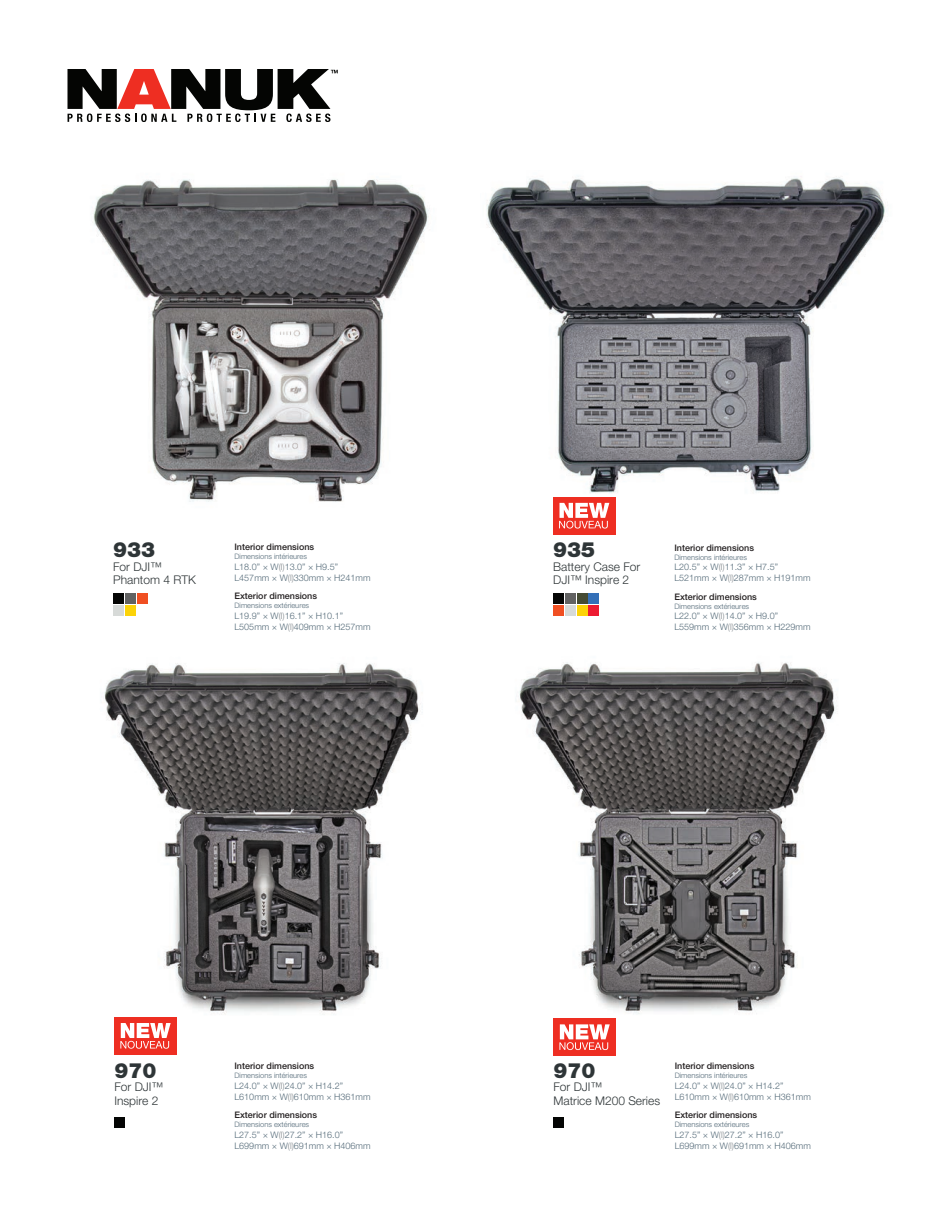
<style>
.page{position:relative;width:945px;height:1215px;background:#fff}
.page>*{position:absolute;margin:0;border:0;box-sizing:border-box;transform-origin:0 0}
.t1{font:900 21px "Helvetica Neue LT Std";color:#2e3537}
.t2{font:300 12px/13.5px "Helvetica Neue LT Std";color:#2e3537}
.t3{font:300 9px/10.8px "Helvetica Neue LT Std";color:#546a78}
.t4{font:500 9px "Helvetica Neue LT Std";color:#231f20}
.t5{font:300 7.5px "Helvetica Neue LT Std";color:#546a78}
.s1{color:#7f858a}
</style>
<div class="page">
<svg style="left:68px;top:69px;width:270px;height:53px"></svg>
<img style="left:92px;top:179px;width:338px;height:323px">
<div style="left:553px;top:593px;width:10px;height:11px;background:#040504"></div>
<div style="left:565px;top:593px;width:10px;height:11px;background:#626262"></div>
<div style="left:577px;top:593px;width:10px;height:11px;background:#454b34"></div>
<div style="left:577px;top:605px;width:10px;height:11px;background:#fcd308"></div>
<div style="left:553px;top:605px;width:10px;height:11px;background:#f04f22"></div>
<div style="left:565px;top:605px;width:10px;height:11px;background:#d7dad8"></div>
<div style="left:589px;top:593px;width:10px;height:11px;background:#3470b8"></div>
<div style="left:589px;top:605px;width:10px;height:11px;background:#ed1b32"></div>
<img style="left:486px;top:176px;width:400px;height:323px">
<div style="left:553px;top:497px;width:62px;height:38px;background:#ee2e22"></div>
<svg style="left:559px;top:503px;width:50px;height:26px"></svg>
<div style="left:114px;top:1118px;width:11px;height:10px;background:#040504"></div>
<img style="left:104px;top:663px;width:317px;height:351px">
<div style="left:114px;top:1017px;width:63px;height:38px;background:#ee2e22"></div>
<svg style="left:120px;top:1023px;width:51px;height:26px"></svg>
<img style="left:519px;top:662px;width:317px;height:371px">
<div style="left:554px;top:1118px;width:10px;height:10px;background:#040504"></div>
<div style="left:554px;top:1018px;width:62px;height:38px;background:#ee2e22"></div>
<svg style="left:559px;top:1024px;width:51px;height:26px"></svg>
<div style="left:113px;top:593px;width:10px;height:10px;background:#040504"></div>
<div style="left:125px;top:593px;width:10px;height:10px;background:#626262"></div>
<div style="left:137px;top:593px;width:10px;height:10px;background:#f04f22"></div>
<div style="left:113px;top:605px;width:10px;height:10px;background:#d7dad8"></div>
<div style="left:125px;top:605px;width:10px;height:10px;background:#fcd308"></div>
<h1 class="t1" style="left:113px;top:537px;width:44px">933</h1>
<h2 class="t2" style="left:113px;top:559px;width:84px">For DJI™<br>Phantom 4 RTK</h2>
<p class="t4" style="left:234px;top:542px;width:81px">Interior dimensions</p>
<p class="t5" style="left:234px;top:552px;width:74px">Dimensions intérieures</p>
<p class="t3" style="left:234px;top:561px;width:138px">L18.0” × W<span class="s1">(l)</span>13.0” × H9.5”<br>L457mm × W<span class="s1">(l)</span>330mm × H241mm</p>
<p class="t4" style="left:234px;top:591px;width:84px">Exterior dimensions</p>
<p class="t5" style="left:234px;top:601px;width:76px">Dimensions extérieures</p>
<p class="t3" style="left:234px;top:610px;width:138px">L19.9” × W<span class="s1">(l)</span>16.1” × H10.1”<br>L505mm × W<span class="s1">(l)</span>409mm × H257mm</p>
<h1 class="t1" style="left:114px;top:1058px;width:44px">970</h1>
<h2 class="t2" style="left:114px;top:1080px;width:50px">For DJI™<br>Inspire 2</h2>
<p class="t4" style="left:234px;top:1061px;width:81px">Interior dimensions</p>
<p class="t5" style="left:234px;top:1071px;width:74px">Dimensions intérieures</p>
<p class="t3" style="left:234px;top:1080px;width:138px">L24.0” × W<span class="s1">(l)</span>24.0” × H14.2”<br>L610mm × W<span class="s1">(l)</span>610mm × H361mm</p>
<p class="t4" style="left:234px;top:1110px;width:84px">Exterior dimensions</p>
<p class="t5" style="left:234px;top:1120px;width:76px">Dimensions extérieures</p>
<p class="t3" style="left:234px;top:1129px;width:138px">L27.5” × W<span class="s1">(l)</span>27.2” × H16.0”<br>L699mm × W<span class="s1">(l)</span>691mm × H406mm</p>
<h1 class="t1" style="left:553px;top:537px;width:44px">935</h1>
<h2 class="t2" style="left:553px;top:560px;width:89px">Battery Case For<br>DJI™ Inspire 2</h2>
<p class="t4" style="left:674px;top:542px;width:81px">Interior dimensions</p>
<p class="t5" style="left:674px;top:552px;width:74px">Dimensions intérieures</p>
<p class="t3" style="left:674px;top:562px;width:138px">L20.5” × W<span class="s1">(l)</span>11.3” × H7.5”<br>L521mm × W<span class="s1">(l)</span>287mm × H191mm</p>
<p class="t4" style="left:674px;top:591px;width:84px">Exterior dimensions</p>
<p class="t5" style="left:674px;top:601px;width:76px">Dimensions extérieures</p>
<p class="t3" style="left:674px;top:611px;width:138px">L22.0” × W<span class="s1">(l)</span>14.0” × H9.0”<br>L559mm × W<span class="s1">(l)</span>356mm × H229mm</p>
<h1 class="t1" style="left:554px;top:1058px;width:44px">970</h1>
<h2 class="t2" style="left:554px;top:1080px;width:108px">For DJI™<br>Matrice M200 Series</h2>
<p class="t4" style="left:675px;top:1061px;width:81px">Interior dimensions</p>
<p class="t5" style="left:675px;top:1071px;width:74px">Dimensions intérieures</p>
<p class="t3" style="left:675px;top:1080px;width:138px">L24.0” × W<span class="s1">(l)</span>24.0” × H14.2”<br>L610mm × W<span class="s1">(l)</span>610mm × H361mm</p>
<p class="t4" style="left:675px;top:1110px;width:84px">Exterior dimensions</p>
<p class="t5" style="left:675px;top:1120px;width:76px">Dimensions extérieures</p>
<p class="t3" style="left:675px;top:1129px;width:138px">L27.5” × W<span class="s1">(l)</span>27.2” × H16.0”<br>L699mm × W<span class="s1">(l)</span>691mm × H406mm</p>
</div>
